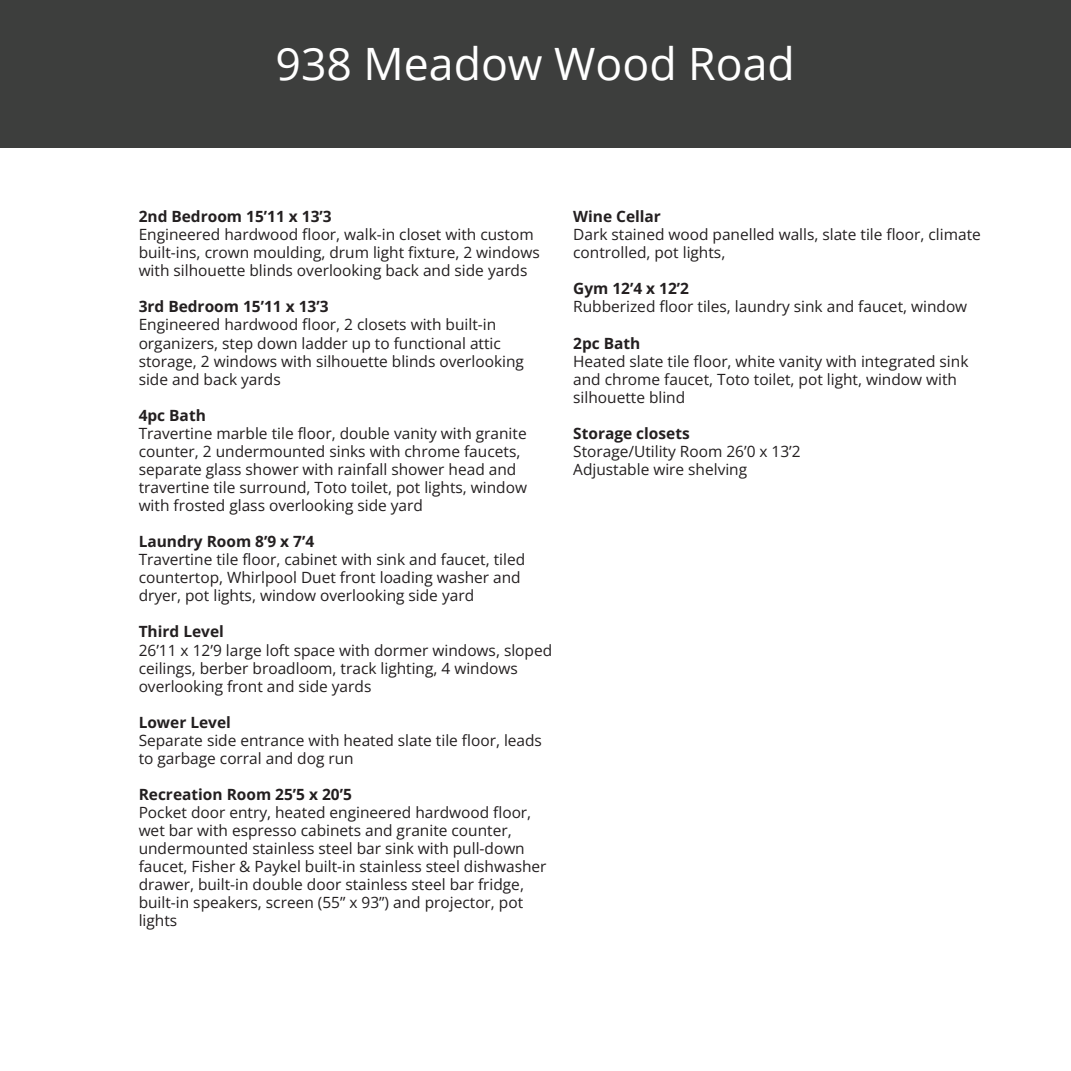
<style>
.page{position:relative;width:1071px;height:1071px;background:#fff}
.page>*{position:absolute;margin:0;border:0;box-sizing:border-box;transform-origin:0 0}
.t1{font:44.62px "Open Sans";color:#fff}
.t2{font:15.4px/18px "Open Sans";color:#231f20}
.t3{font:700 15.4px "Open Sans";color:#231f20}
</style>
<div class="page">
<div style="left:0;top:0;width:1071px;height:148px;background:#3d3e3d"></div>
<h1 class="t1" style="left:276px;top:33px;width:521px">938 Meadow Wood Road</h1>
<p class="t3" style="left:139px;top:206px;width:195px">2nd Bedroom 15’11 x 13’3</p>
<p class="t2" style="left:139px;top:225px;width:403px">Engineered hardwood floor, walk-in closet with custom built-ins, crown moulding, drum light fixture, 2 windows with silhouette blinds overlooking back and side yards</p>
<p class="t3" style="left:139px;top:296px;width:191px">3rd Bedroom 15’11 x 13’3</p>
<p class="t2" style="left:139px;top:315px;width:387px">Engineered hardwood floor, 2 closets with built-in organizers, step down ladder up to functional attic storage, 2 windows with silhouette blinds overlooking side and back yards</p>
<p class="t3" style="left:139px;top:404px;width:69px">4pc Bath</p>
<p class="t2" style="left:139px;top:424px;width:390px">Travertine marble tile floor, double vanity with granite counter, 2 undermounted sinks with chrome faucets, separate glass shower with rainfall shower head and travertine tile surround, Toto toilet, pot lights, window with frosted glass overlooking side yard</p>
<p class="t3" style="left:139px;top:531px;width:177px">Laundry Room 8’9 x 7’4</p>
<p class="t2" style="left:139px;top:550px;width:388px">Travertine tile floor, cabinet with sink and faucet, tiled countertop, Whirlpool Duet front loading washer and dryer, pot lights, window overlooking side yard</p>
<p class="t3" style="left:139px;top:621px;width:87px">Third Level</p>
<p class="t2" style="left:139px;top:641px;width:415px">26’11 x 12’9 large loft space with dormer windows, sloped ceilings, berber broadloom, track lighting, 4 windows overlooking front and side yards</p>
<p class="t3" style="left:139px;top:711px;width:94px">Lower Level</p>
<p class="t2" style="left:139px;top:731px;width:405px">Separate side entrance with heated slate tile floor, leads to garbage corral and dog run</p>
<p class="t3" style="left:139px;top:784px;width:215px">Recreation Room 25’5 x 20’5</p>
<p class="t2" style="left:139px;top:803px;width:409px">Pocket door entry, heated engineered hardwood floor, wet bar with espresso cabinets and granite counter, undermounted stainless steel bar sink with pull-down faucet, Fisher &amp; Paykel built-in stainless steel dishwasher drawer, built-in double door stainless steel bar fridge, built-in speakers, screen (55” x 93”) and projector, pot lights</p>
<p class="t3" style="left:573px;top:206px;width:89px">Wine Cellar</p>
<p class="t2" style="left:573px;top:225px;width:409px">Dark stained wood panelled walls, slate tile floor, climate controlled, pot lights,</p>
<p class="t3" style="left:573px;top:278px;width:117px">Gym 12’4 x 12’2</p>
<p class="t2" style="left:573px;top:297px;width:396px">Rubberized floor tiles, laundry sink and faucet, window</p>
<p class="t3" style="left:573px;top:332px;width:69px">2pc Bath</p>
<p class="t2" style="left:573px;top:352px;width:397px">Heated slate tile floor, white vanity with integrated sink and chrome faucet, Toto toilet, pot light, window with silhouette blind</p>
<p class="t3" style="left:573px;top:422px;width:118px">Storage closets</p>
<p class="t2" style="left:573px;top:442px;width:229px">Storage/Utility Room 26’0 x 13’2</p>
<p class="t2" style="left:573px;top:460px;width:175px">Adjustable wire shelving</p>
</div>
